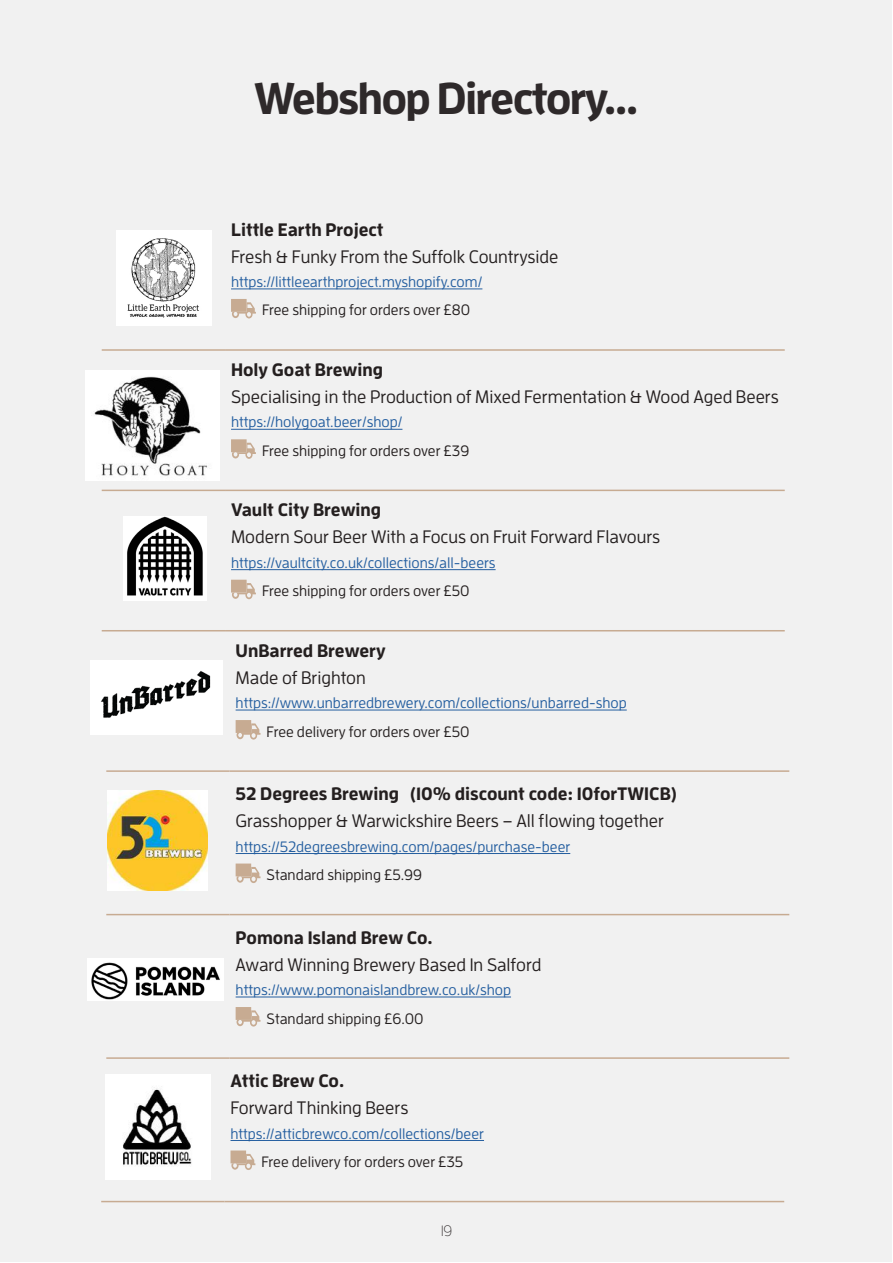
<style>
.page{position:relative;width:893px;height:1263px;background:#fff}
.page>*{position:absolute;margin:0;border:0;box-sizing:border-box;transform-origin:0 0}
.t1{font:700 44.4px "Enzo OT";letter-spacing:-.04em;color:#2e292a}
.t2{font:500 18px "Enzo OT";color:#241f1f}
.t3{font:700 18px "Enzo OT";color:#241f1f}
.t4{font:500 15px "Enzo OT";color:#255fa0}
.t5{font:500 15px "Enzo OT";color:#241f1f}
.t6{font:300 15px "Enzo OT";color:#2e292a}
</style>
<div class="page">
<div style="left:1px;top:1px;width:891px;height:1261px;background:#f1f1f1"></div>
<hr style="left:106px;top:770px;width:124px;height:2px;background:#c7ab92">
<hr style="left:230px;top:770px;width:559px;height:2px;background:#c7ab92">
<hr style="left:236px;top:710px;width:391px;height:1px;background:#255fa0">
<svg style="left:236px;top:720px;width:24px;height:20px"></svg>
<hr style="left:106px;top:914px;width:124px;height:1px;background:#c7ab92">
<hr style="left:230px;top:914px;width:559px;height:1px;background:#c7ab92">
<hr style="left:236px;top:853px;width:334px;height:1px;background:#255fa0">
<svg style="left:236px;top:863px;width:24px;height:20px"></svg>
<hr style="left:106px;top:1057px;width:124px;height:2px;background:#c7ab92">
<hr style="left:230px;top:1057px;width:559px;height:2px;background:#c7ab92">
<hr style="left:236px;top:997px;width:275px;height:1px;background:#255fa0">
<svg style="left:236px;top:1007px;width:24px;height:19px"></svg>
<img style="left:88px;top:959px;width:136px;height:42px">
<img style="left:91px;top:660px;width:132px;height:74px">
<img style="left:107px;top:790px;width:100px;height:101px">
<hr style="left:102px;top:630px;width:123px;height:1px;background:#c7ab92">
<hr style="left:225px;top:630px;width:560px;height:1px;background:#c7ab92">
<hr style="left:231px;top:569px;width:265px;height:1px;background:#255fa0">
<svg style="left:231px;top:580px;width:25px;height:19px"></svg>
<img style="left:124px;top:516px;width:83px;height:84px">
<hr style="left:101px;top:1201px;width:124px;height:1px;background:#c7ab92">
<hr style="left:225px;top:1201px;width:559px;height:1px;background:#c7ab92">
<hr style="left:231px;top:1140px;width:253px;height:1px;background:#255fa0">
<svg style="left:231px;top:1150px;width:24px;height:20px"></svg>
<img style="left:106px;top:1075px;width:105px;height:105px">
<hr style="left:102px;top:349px;width:123px;height:2px;background:#c7ab92">
<hr style="left:225px;top:349px;width:560px;height:2px;background:#c7ab92">
<hr style="left:231px;top:289px;width:251px;height:1px;background:#255fa0">
<svg style="left:231px;top:299px;width:25px;height:19px"></svg>
<img style="left:116px;top:230px;width:96px;height:95px">
<hr style="left:102px;top:490px;width:123px;height:1px;background:#c7ab92">
<hr style="left:225px;top:490px;width:560px;height:1px;background:#c7ab92">
<hr style="left:231px;top:429px;width:171px;height:1px;background:#255fa0">
<svg style="left:231px;top:439px;width:25px;height:20px"></svg>
<img style="left:85px;top:371px;width:135px;height:110px">
<h1 class="t1" style="left:254px;top:70px;width:386px">Webshop Directory...</h1>
<p class="t3" style="left:231px;top:218px;width:154px">Little Earth Project</p>
<p class="t2" style="left:231px;top:246px;width:329px">Fresh &amp; Funky From the Suffolk Countryside</p>
<p class="t4" style="left:231px;top:273px;width:253px">https://littleearthproject.myshopify.com/</p>
<p class="t5" style="left:262px;top:301px;width:210px">Free shipping for orders over £80</p>
<p class="t3" style="left:231px;top:358px;width:153px">Holy Goat Brewing</p>
<p class="t2" style="left:231px;top:386px;width:549px">Specialising in the Production of Mixed Fermentation &amp; Wood Aged Beers</p>
<p class="t4" style="left:231px;top:413px;width:173px">https://holygoat.beer/shop/</p>
<p class="t5" style="left:262px;top:442px;width:209px">Free shipping for orders over £39</p>
<p class="t3" style="left:231px;top:499px;width:152px">Vault City Brewing</p>
<p class="t2" style="left:231px;top:526px;width:431px">Modern Sour Beer With a Focus on Fruit Forward Flavours</p>
<p class="t4" style="left:231px;top:554px;width:266px">https://vaultcity.co.uk/collections/all-beers</p>
<p class="t5" style="left:262px;top:582px;width:209px">Free shipping for orders over £50</p>
<p class="t3" style="left:236px;top:639px;width:151px">UnBarred Brewery</p>
<p class="t2" style="left:236px;top:667px;width:132px">Made of Brighton</p>
<p class="t4" style="left:236px;top:694px;width:393px">https://www.unbarredbrewery.com/collections/unbarred-shop</p>
<p class="t5" style="left:267px;top:722px;width:204px">Free delivery for orders over £50</p>
<p class="t3" style="left:236px;top:782px;width:442px">52 Degrees Brewing (10% discount code: 10forTWICB)</p>
<p class="t2" style="left:236px;top:810px;width:430px">Grasshopper &amp; Warwickshire Beers – All flowing together</p>
<p class="t4" style="left:236px;top:837px;width:336px">https://52degreesbrewing.com/pages/purchase-beer</p>
<p class="t5" style="left:267px;top:866px;width:157px">Standard shipping £5.99</p>
<p class="t3" style="left:236px;top:926px;width:199px">Pomona Island Brew Co.</p>
<p class="t2" style="left:236px;top:954px;width:307px">Award Winning Brewery Based In Salford</p>
<p class="t4" style="left:236px;top:981px;width:277px">https://www.pomonaislandbrew.co.uk/shop</p>
<p class="t5" style="left:267px;top:1009px;width:159px">Standard shipping £6.00</p>
<p class="t3" style="left:231px;top:1069px;width:115px">Attic Brew Co.</p>
<p class="t2" style="left:231px;top:1097px;width:179px">Forward Thinking Beers</p>
<p class="t4" style="left:231px;top:1124px;width:255px">https://atticbrewco.com/collections/beer</p>
<p class="t5" style="left:261px;top:1153px;width:203px">Free delivery for orders over £35</p>
<p class="t6" style="left:441px;top:1222px;width:13px">19</p>
</div>
